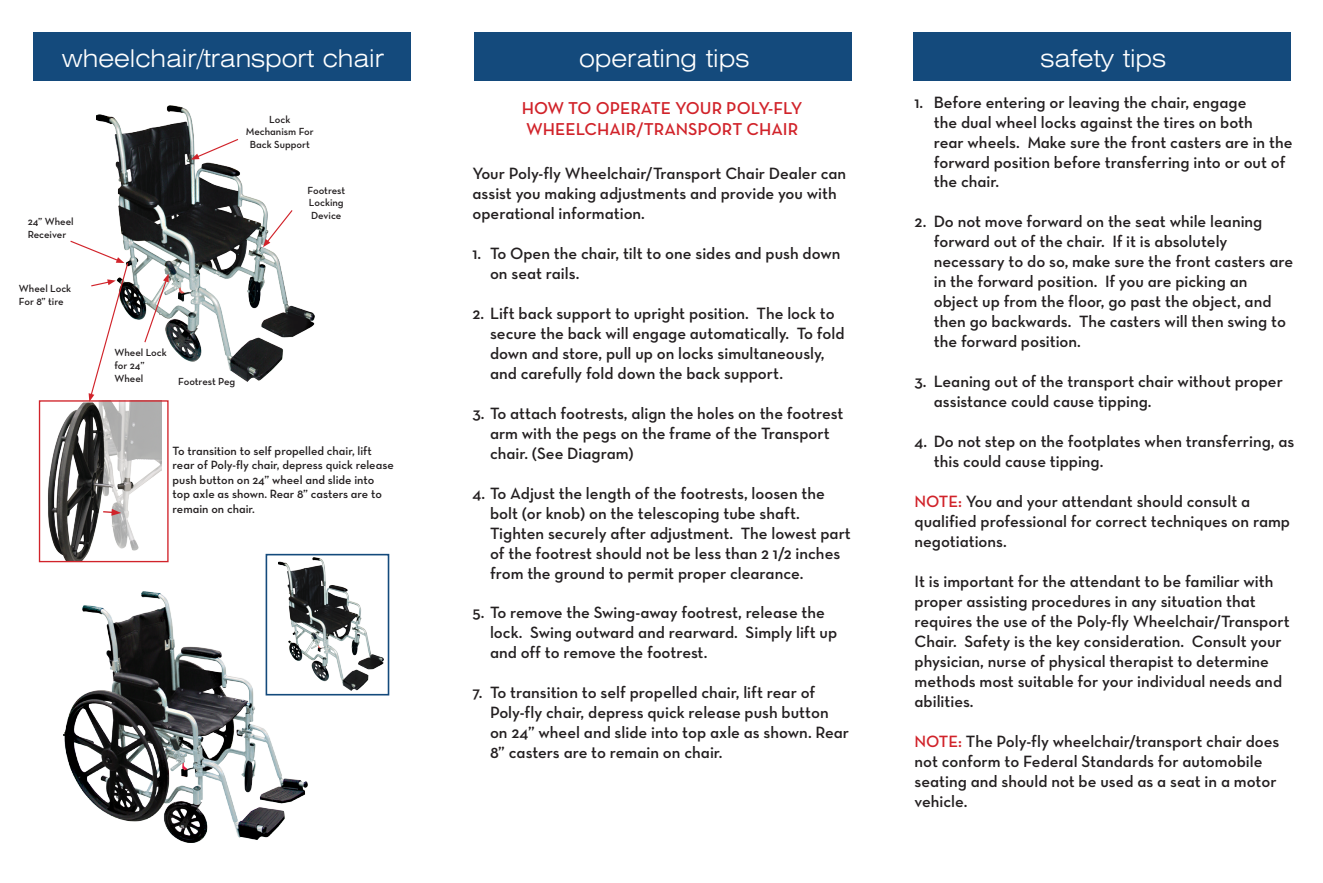
<style>
.page{position:relative;width:1323px;height:883px;background:#fff}
.page>*{position:absolute;margin:0;border:0;box-sizing:border-box;transform-origin:0 0}
.t1{font:300 expanded 24.5px "Swiss 721 BT";color:#fff}
.t2{font:17.5px/21px "Neutraface Text Demi Alt";color:#d1232a}
.t3{font:16.62px/19.9px "Neutraface Text Demi Alt";color:#231f20}
.t4{font:12.08px/14.5px "Neutraface Text Demi Alt";color:#231f20}
.t5{font:10.5px/12.6px "Neutraface Text Demi Alt";color:#231f20}
.s1{color:#d1232a}
</style>
<div class="page">
<img style="left:97px;top:105px;width:217px;height:276px">
<svg style="left:191px;top:138px;width:49px;height:21px"></svg>
<svg style="left:263px;top:209px;width:31px;height:38px"></svg>
<svg style="left:70px;top:239px;width:59px;height:161px"></svg>
<img style="left:48px;top:402px;width:113px;height:158px">
<div style="left:39px;top:400px;width:130px;height:162px;border:1px solid #d1232a"></div>
<svg style="left:102px;top:508px;width:19px;height:7px"></svg>
<img style="left:279px;top:557px;width:104px;height:133px">
<div style="left:266px;top:553px;width:123px;height:142px;border:2px solid #144a7c"></div>
<img style="left:63px;top:590px;width:244px;height:251px">
<div style="left:33px;top:32px;width:378px;height:49px;background:#144a7c"></div>
<div style="left:474px;top:32px;width:378px;height:49px;background:#144a7c"></div>
<div style="left:914px;top:32px;width:378px;height:49px;background:#144a7c"></div>
<svg style="left:143px;top:273px;width:26px;height:70px"></svg>
<p class="t1" style="left:62px;top:44px;width:324px">wheelchair/transport chair</p>
<p class="t1" style="left:579px;top:44px;width:172px">operating tips</p>
<p class="t1" style="left:1041px;top:44px;width:127px">safety tips</p>
<p class="t5" style="left:28px;top:215px;width:48px">24” Wheel<br>Receiver</p>
<p class="t5" style="left:19px;top:282px;width:54px">Wheel Lock<br>For 8” tire</p>
<p class="t5" style="left:269px;top:112px;width:23px">Lock</p>
<p class="t5" style="left:246px;top:125px;width:69px;text-align:center">Mechanism For<br>Back Support</p>
<p class="t5" style="left:308px;top:183px;width:39px">Footrest<br>Locking<br>Device</p>
<p class="t5" style="left:114px;top:346px;width:54px">Wheel Lock for 24”<br>Wheel</p>
<p class="t5" style="left:178px;top:375px;width:59px">Footrest Peg</p>
<p class="t4" style="left:173px;top:443px;width:223px">To transition to self propelled chair, lift rear of Poly-fly chair, depress quick release push button on 24” wheel and slide into top axle as shown. Rear 8” casters are to remain on chair.</p>
<p class="t2" style="left:522px;top:97px;width:282px">HOW TO OPERATE YOUR POLY-FLY<br>WHEELCHAIR/TRANSPORT CHAIR</p>
<p class="t3" style="left:472px;top:163px;width:375px">Your Poly-fly Wheelchair/Transport Chair Dealer can assist you making adjustments and provide you with operational information.</p>
<p class="t3" style="left:490px;top:243px;width:352px;text-indent:-18px">1. To Open the chair, tilt to one sides and push down on seat rails.</p>
<p class="t3" style="left:490px;top:303px;width:356px;text-indent:-18px">2. Lift back support to upright position. The lock to secure the back will engage automatically. To fold down and store, pull up on locks simultaneously, and carefully fold down the back support.</p>
<p class="t3" style="left:490px;top:402px;width:355px;text-indent:-18px">3. To attach footrests, align the holes on the footrest arm with the pegs on the frame of the Transport chair. (See Diagram)</p>
<p class="t3" style="left:490px;top:482px;width:362px;text-indent:-18px">4. To Adjust the length of the footrests, loosen the bolt (or knob) on the telescoping tube shaft.<br>Tighten securely after adjustment. The lowest part of the footrest should not be less than 2 1/2 inches from the ground to permit proper clearance.</p>
<p class="t3" style="left:490px;top:602px;width:349px;text-indent:-18px">5. To remove the Swing-away footrest, release the lock. Swing outward and rearward. Simply lift up and off to remove the footrest.</p>
<p class="t3" style="left:490px;top:682px;width:361px;text-indent:-18px">7. To transition to self propelled chair, lift rear of Poly-fly chair, depress quick release push button on 24” wheel and slide into top axle as shown. Rear 8” casters are to remain on chair.</p>
<p class="t3" style="left:934px;top:92px;width:360px;text-indent:-19px">1. Before entering or leaving the chair, engage<br>the dual wheel locks against the tires on both<br>rear wheels. Make sure the front casters are in the forward position before transferring into or out of the chair.</p>
<p class="t3" style="left:915px;top:211px;width:349px">2. Do not move forward on the seat while leaning</p>
<p class="t3" style="left:934px;top:231px;width:295px">forward out of the chair. If it is absolutely</p>
<p class="t3" style="left:934px;top:251px;width:361px">necessary to do so, make sure the front casters are in the forward position. If you are picking an object up from the floor, go past the object, and then go backwards. The casters will then swing to the forward position.</p>
<p class="t3" style="left:934px;top:371px;width:351px;text-indent:-19px">3. Leaning out of the transport chair without proper assistance could cause tipping.</p>
<p class="t3" style="left:934px;top:431px;width:362px;text-indent:-19px">4. Do not step on the footplates when transferring, as this could cause tipping.</p>
<p class="t3" style="left:915px;top:491px;width:377px"><span class="s1">NOTE:</span> You and your attendant should consult a qualified professional for correct techniques on ramp negotiations.</p>
<p class="t3" style="left:915px;top:570px;width:377px">It is important for the attendant to be familiar with proper assisting procedures in any situation that requires the use of the Poly-fly Wheelchair/Transport Chair. Safety is the key consideration. Consult your physician, nurse of physical therapist to determine methods most suitable for your individual needs and abilities.</p>
<p class="t3" style="left:915px;top:730px;width:366px"><span class="s1">NOTE:</span> The Poly-fly wheelchair/transport chair does not conform to Federal Standards for automobile seating and should not be used as a seat in a motor vehicle.</p>
</div>
